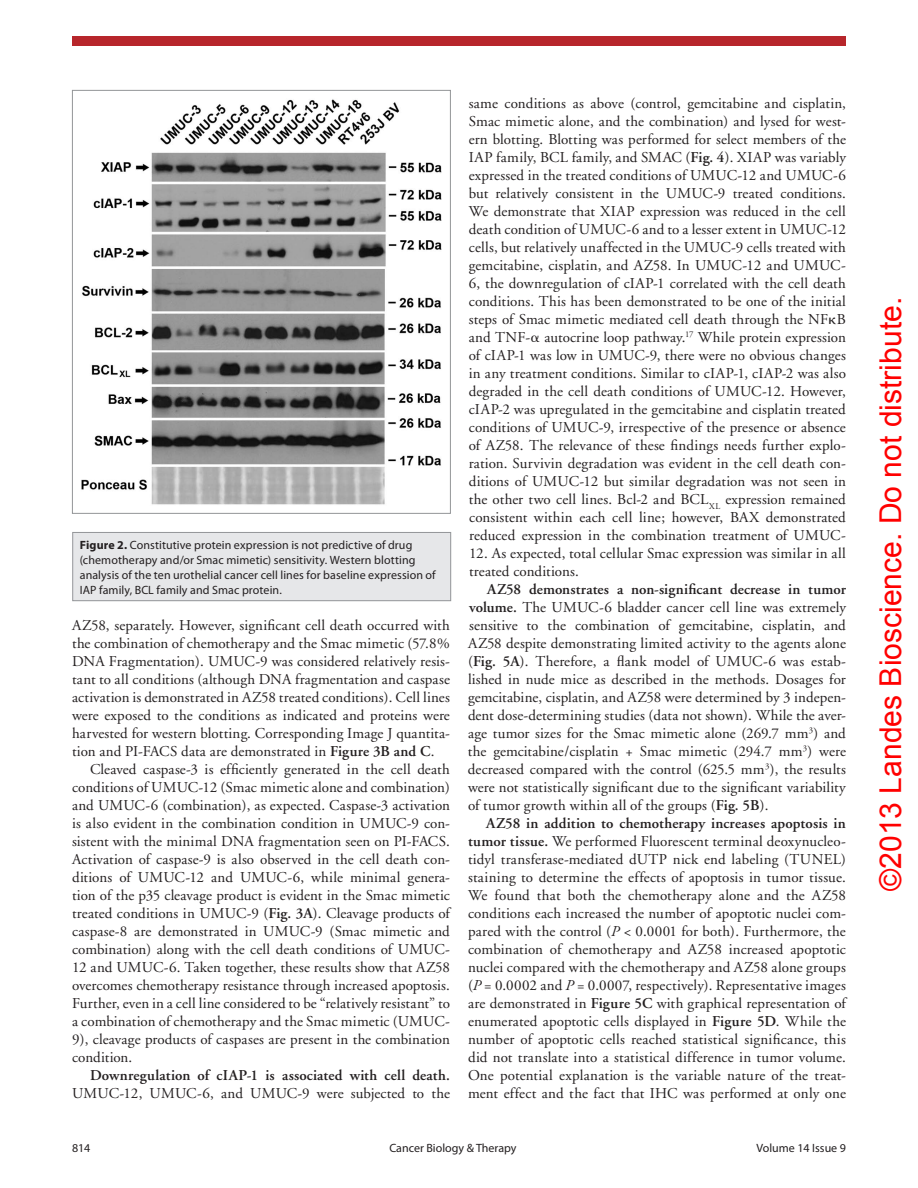
<style>
.page{position:relative;width:918px;height:1188px;background:#fff}
.page>*{position:absolute;margin:0;border:0;box-sizing:border-box;transform-origin:0 0}
.t1{font:30.15px "Arial";color:#f00}
.t2{font:15px/18px "Adobe Garamond";letter-spacing:.01em;color:#231f20;text-align:justify}
.t3{font:600 15px "Adobe Garamond";letter-spacing:.01em;color:#231f20}
.t4{font:12px/15px "Myriad Pro";letter-spacing:.005em;color:#231f20}
.s1{font-weight:700}
.s2{font-weight:600}
.s3{font-family:"Universal Std Greekw Math Pi"}
.s4{font-style:italic}
</style>
<div class="page">
<div style="left:72px;top:36px;width:774px;height:10px;background:#b7262b"></div>
<div style="left:73px;top:532px;width:378px;height:69px;background:#e6e7e9"></div>
<div style="left:72px;top:532px;width:379px;height:69px;border:1px solid #939598"></div>
<img style="left:81px;top:99px;width:361px;height:406px">
<p class="t4" style="left:80px;top:537px;width:357px"><span class="s1">Figure 2.</span> Constitutive protein expression is not predictive of drug (chemotherapy and/or Smac mimetic) sensitivity. Western blotting analysis of the ten urothelial cancer cell lines for baseline expression of IAP family, BCL family and Smac protein.</p>
<p class="t2" style="left:72px;top:617px;width:379px">AZ58, separately. However, significant cell death occurred with the combination of chemotherapy and the Smac mimetic (57.8% DNA Fragmentation). UMUC-9 was considered relatively resis&shy;tant to all conditions (although DNA fragmentation and caspase activation is demonstrated in AZ58 treated conditions). Cell lines were exposed to the conditions as indicated and proteins were harvested for western blotting. Corresponding Image J quantita&shy;tion and PI-FACS data are demonstrated in <span class="s2">Figure 3B and C</span>.</p>
<p class="t2" style="left:72px;top:761px;width:379px;text-indent:18px">Cleaved caspase-3 is efficiently generated in the cell death conditions of UMUC-12 (Smac mimetic alone and combination) and UMUC-6 (combination), as expected. Caspase-3 activation is also evident in the combination condition in UMUC-9 con&shy;sistent with the minimal DNA fragmentation seen on PI-FACS.<br>Activation of caspase-9 is also observed in the cell death con&shy;ditions of UMUC-12 and UMUC-6, while minimal genera&shy;tion of the p35 cleavage product is evident in the Smac mimetic treated conditions in UMUC-9 (<span class="s2">Fig. 3A</span>). Cleavage products of caspase-8 are demonstrated in UMUC-9 (Smac mimetic and combination) along with the cell death conditions of UMUC-12 and UMUC-6. Taken together, these results show that AZ58 overcomes chemotherapy resistance through increased apoptosis.<br>Further, even in a cell line considered to be “relatively resistant” to a combination of chemotherapy and the Smac mimetic (UMUC-9), cleavage products of caspases are present in the combination condition.</p>
<p class="t3" style="left:90px;top:1067px;width:361px">Downregulation of cIAP-1 is associated with cell death.</p>
<p class="t2" style="left:72px;top:1085px;width:379px">UMUC-12, UMUC-6, and UMUC-9 were subjected to the</p>
<p class="t2" style="left:469px;top:95px;width:379px">same conditions as above (control, gemcitabine and cisplatin, Smac mimetic alone, and the combination) and lysed for west&shy;ern blotting. Blotting was performed for select members of the IAP family, BCL family, and SMAC (<span class="s2">Fig. 4</span>). XIAP was variably expressed in the treated conditions of UMUC-12 and UMUC-6 but relatively consistent in the UMUC-9 treated conditions.<br>We demonstrate that XIAP expression was reduced in the cell death condition of UMUC-6 and to a lesser extent in UMUC-12 cells, but relatively unaffected in the UMUC-9 cells treated with gemcitabine, cisplatin, and AZ58. In UMUC-12 and UMUC-6, the downregulation of cIAP-1 correlated with the cell death conditions. This has been demonstrated to be one of the initial steps of Smac mimetic mediated cell death through the NF<span class="s3">κ</span>B and TNF-<span class="s3">α</span> autocrine loop pathway.<sup>17</sup> While protein expression of cIAP-1 was low in UMUC-9, there were no obvious changes in any treatment conditions. Similar to cIAP-1, cIAP-2 was also degraded in the cell death conditions of UMUC-12. However, cIAP-2 was upregulated in the gemcitabine and cisplatin treated conditions of UMUC-9, irrespective of the presence or absence of AZ58. The relevance of these findings needs further explo&shy;ration. Survivin degradation was evident in the cell death con&shy;ditions of UMUC-12 but similar degradation was not seen in the other two cell lines. Bcl-2 and BCL<sub>XL</sub> expression remained consistent within each cell line; however, BAX demonstrated reduced expression in the combination treatment of UMUC-</p>
<p class="t2" style="left:469px;top:545px;width:378px">12. As expected, total cellular Smac expression was similar in all treated conditions.</p>
<p class="t2" style="left:468px;top:581px;width:379px;text-indent:19px"><span class="s2">AZ58 demonstrates a non-significant decrease in tumor volume.</span> The UMUC-6 bladder cancer cell line was extremely sensitive to the combination of gemcitabine, cisplatin, and AZ58 despite demonstrating limited activity to the agents alone (<span class="s2">Fig. 5A</span>). Therefore, a flank model of UMUC-6 was estab&shy;lished in nude mice as described in the methods. Dosages for gemcitabine, cisplatin, and AZ58 were determined by 3 indepen&shy;dent dose-determining studies (data not shown). While the aver&shy;age tumor sizes for the Smac mimetic alone (269.7 mm<sup>3</sup>) and the gemcitabine/cisplatin + Smac mimetic (294.7 mm<sup>3</sup>) were decreased compared with the control (625.5 mm<sup>3</sup>), the results were not statistically significant due to the significant variability of tumor growth within all of the groups (<span class="s2">Fig. 5B</span>).</p>
<p class="t2" style="left:468px;top:815px;width:379px;text-indent:18px"><span class="s2">AZ58 in addition to chemotherapy increases apoptosis in tumor tissue.</span> We performed Fluorescent terminal deoxynucleo&shy;tidyl transferase-mediated dUTP nick end labeling (TUNEL) staining to determine the effects of apoptosis in tumor tissue.<br>We found that both the chemotherapy alone and the AZ58 conditions each increased the number of apoptotic nuclei com&shy;pared with the control (<span class="s4">P</span> &lt; 0.0001 for both). Furthermore, the combination of chemotherapy and AZ58 increased apoptotic nuclei compared with the chemotherapy and AZ58 alone groups (<span class="s4">P</span> = 0.0002 and <span class="s4">P</span> = 0.0007, respectively). Representative images are demonstrated in <span class="s2">Figure 5C</span> with graphical representation of enumerated apoptotic cells displayed in <span class="s2">Figure 5D</span>. While the number of apoptotic cells reached statistical significance, this did not translate into a statistical difference in tumor volume.<br>One potential explanation is the variable nature of the treat&shy;ment effect and the fact that IHC was performed at only one</p>
<p class="t4" style="left:72px;top:1140px;width:20px">814</p>
<p class="t4" style="left:389px;top:1140px;width:129px">Cancer Biology &amp; Therapy</p>
<p class="t4" style="left:757px;top:1140px;width:91px">Volume 14 Issue 9</p>
<h1 class="t1" style="left:871px;top:891px;width:595px;rotate:-90deg">©2013 Landes Bioscience. Do not distribute.</h1>
</div>
